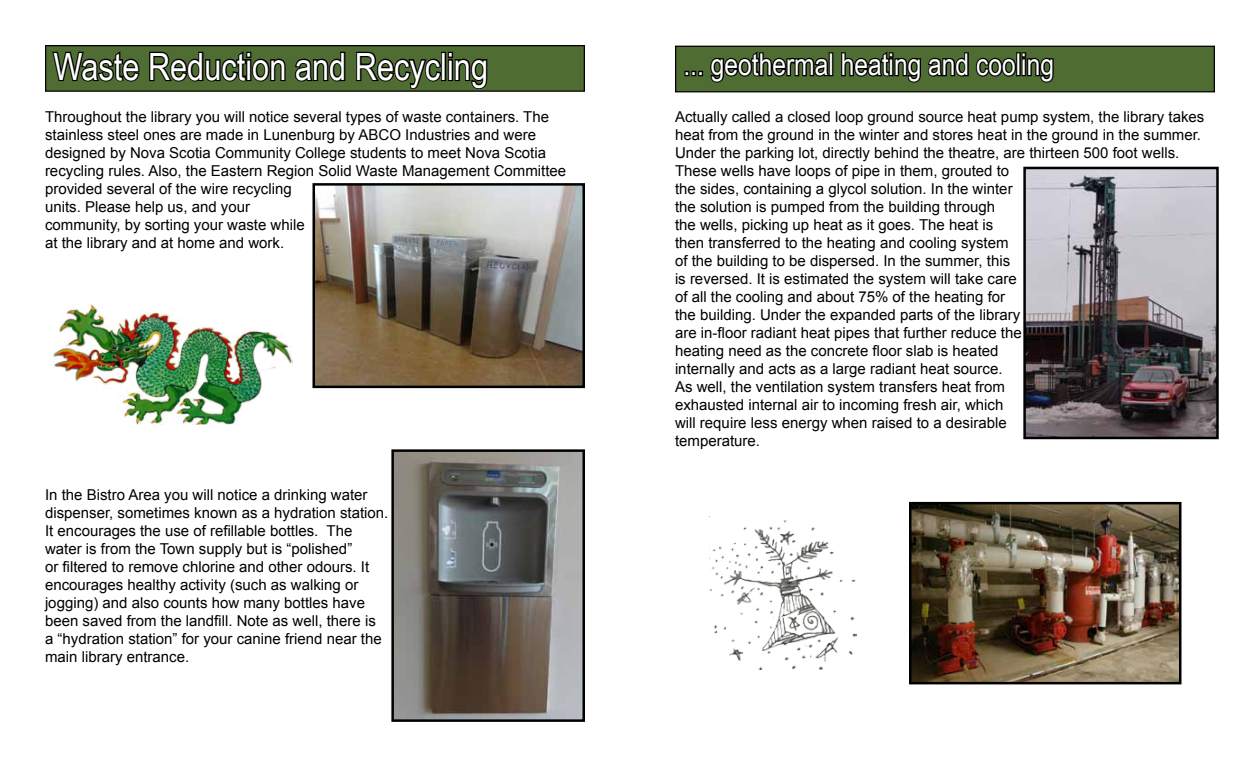
<style>
.page{position:relative;width:1260px;height:765px;background:#fff}
.page>*{position:absolute;margin:0;border:0;box-sizing:border-box;transform-origin:0 0}
.t1{font:37.5px "Arial Narrow";color:#fff}
.t2{font:30px "Arial Narrow";color:#fff}
.t3{font:15px/18px "Arial";color:#000}
</style>
<div class="page">
<div style="left:676px;top:46px;width:538px;height:46px;background:#4f6c32"></div>
<div style="left:675px;top:46px;width:540px;height:46px;border:1px solid #000"></div>
<svg style="left:684px;top:71px;width:19px;height:5px"></svg>
<svg style="left:710px;top:51px;width:121px;height:32px"></svg>
<div style="left:829px;top:52px;width:4px;height:24px;border:2px solid #000"></div>
<svg style="left:841px;top:52px;width:213px;height:31px"></svg>
<img style="left:1026px;top:170px;width:190px;height:266px">
<div style="left:1023px;top:167px;width:196px;height:272px;border:2px solid #000"></div>
<img style="left:912px;top:505px;width:267px;height:176px">
<div style="left:909px;top:502px;width:273px;height:182px;border:2px solid #000"></div>
<img style="left:709px;top:516px;width:147px;height:154px">
<div style="left:46px;top:46px;width:538px;height:45px;background:#4f6c32"></div>
<div style="left:45px;top:45px;width:540px;height:47px;border:1px solid #000"></div>
<svg style="left:51px;top:45px;width:90px;height:47px"></svg>
<svg style="left:149px;top:51px;width:137px;height:31px"></svg>
<svg style="left:294px;top:51px;width:52px;height:31px"></svg>
<svg style="left:356px;top:51px;width:132px;height:38px"></svg>
<img style="left:315px;top:186px;width:267px;height:199px">
<div style="left:312px;top:183px;width:273px;height:205px;border:2px solid #000"></div>
<img style="left:394px;top:452px;width:188px;height:267px">
<div style="left:391px;top:449px;width:194px;height:273px;border:2px solid #000"></div>
<img style="left:53px;top:304px;width:240px;height:120px">
<h1 class="t1" style="left:53px;top:39px;width:436px">Waste Reduction and Recycling</h1>
<p class="t3" style="left:45px;top:108px;width:523px">Throughout the library you will notice several types of waste containers. The stainless steel ones are made in Lunenburg by ABCO Industries and were designed by Nova Scotia Community College students to meet Nova Scotia recycling rules. Also, the Eastern Region Solid Waste Management Committee provided several of the wire recycling<br>units. Please help us, and your<br>community, by sorting your waste while<br>at the library and at home and work.</p>
<p class="t3" style="left:45px;top:486px;width:345px">In the Bistro Area you will notice a drinking water dispenser, sometimes known as a hydration station.<br>It encourages the use of refillable bottles. The water is from the Town supply but is “polished”<br>or filtered to remove chlorine and other odours. It encourages healthy activity (such as walking or jogging) and also counts how many bottles have been saved from the landfill. Note as well, there is<br>a “hydration station” for your canine friend near the main library entrance.</p>
<h2 class="t2" style="left:683px;top:42px;width:372px">... geothermal heating and cooling</h2>
<p class="t3" style="left:675px;top:108px;width:531px">Actually called a closed loop ground source heat pump system, the library takes heat from the ground in the winter and stores heat in the ground in the summer.<br>Under the parking lot, directly behind the theatre, are thirteen 500 foot wells.<br>These wells have loops of pipe in them, grouted to<br>the sides, containing a glycol solution. In the winter<br>the solution is pumped from the building through<br>the wells, picking up heat as it goes. The heat is<br>then transferred to the heating and cooling system<br>of the building to be dispersed. In the summer, this<br>is reversed. It is estimated the system will take care<br>of all the cooling and about 75% of the heating for<br>the building. Under the expanded parts of the library<br>are in-floor radiant heat pipes that further reduce the<br>heating need as the concrete floor slab is heated<br>internally and acts as a large radiant heat source.<br>As well, the ventilation system transfers heat from<br>exhausted internal air to incoming fresh air, which<br>will require less energy when raised to a desirable<br>temperature.</p>
</div>
